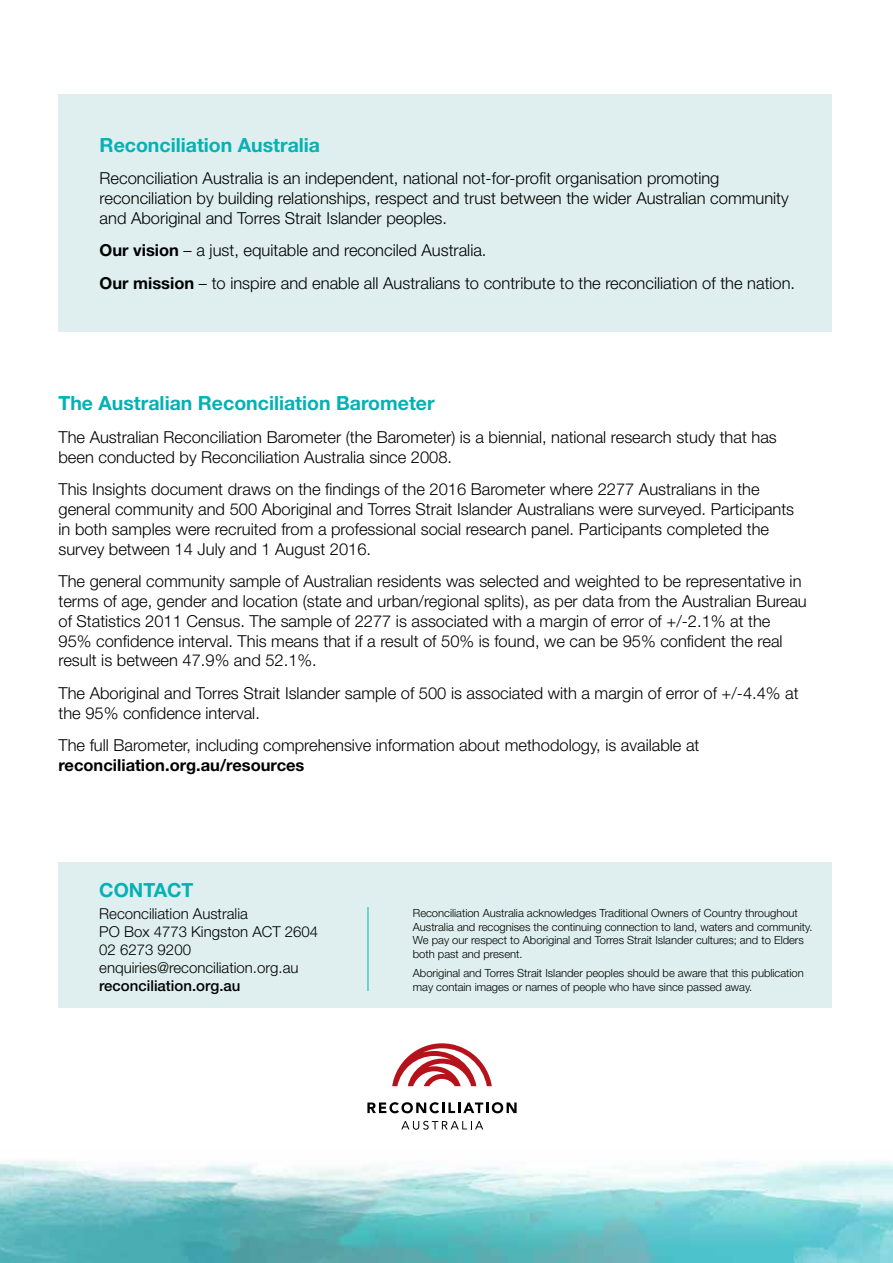
<style>
.page{position:relative;width:893px;height:1263px;background:#fff}
.page>*{position:absolute;margin:0;border:0;box-sizing:border-box;transform-origin:0 0}
.t1{font:700 19.5px "Helvetica Neue";color:#04b1b4}
.t2{font:300 16.5px/19.8px "Helvetica Neue";color:#000}
.t3{font:700 16.5px "Helvetica Neue";color:#000}
.t4{font:300 15px/18px "Helvetica Neue";color:#000}
.t5{font:500 15px "Helvetica Neue";color:#000}
.t6{font:300 11.25px/13.5px "Helvetica Neue";color:#000}
.s1{font-weight:700}
</style>
<div class="page">
<img style="left:0;top:1161px;width:893px;height:102px">
<div style="left:58px;top:863px;width:774px;height:145px;background:#dfefef"></div>
<hr style="left:368px;top:907px;width:1px;height:84px;background:#04b1b4">
<div style="left:58px;top:95px;width:774px;height:237px;background:#dfefef"></div>
<svg style="left:367px;top:1102px;width:150px;height:11px"></svg>
<svg style="left:401px;top:1121px;width:82px;height:9px"></svg>
<svg style="left:392px;top:1043px;width:100px;height:43px"></svg>
<p class="t1" style="left:100px;top:133px;width:222px">Reconciliation Australia</p>
<p class="t2" style="left:100px;top:168px;width:691px">Reconciliation Australia is an independent, national not-for-profit organisation promoting reconciliation by building relationships, respect and trust between the wider Australian community and Aboriginal and Torres Strait Islander peoples.</p>
<p class="t2" style="left:100px;top:234px;width:697px;line-height:32.5px"><span class="s1">Our vision</span> – a just, equitable and reconciled Australia.<br><span class="s1">Our mission</span> – to inspire and enable all Australians to contribute to the reconciliation of the nation.</p>
<p class="t1" style="left:58px;top:391px;width:378px">The Australian Reconciliation Barometer</p>
<p class="t2" style="left:58px;top:427px;width:720px">The Australian Reconciliation Barometer (the Barometer) is a biennial, national research study that has been conducted by Reconciliation Australia since 2008.</p>
<p class="t2" style="left:58px;top:479px;width:737px">This Insights document draws on the findings of the 2016 Barometer where 2277 Australians in the general community and 500 Aboriginal and Torres Strait Islander Australians were surveyed. Participants in both samples were recruited from a professional social research panel. Participants completed the survey between 14 July and 1 August 2016.</p>
<p class="t2" style="left:58px;top:571px;width:750px">The general community sample of Australian residents was selected and weighted to be representative in terms of age, gender and location (state and urban/regional splits), as per data from the Australian Bureau of Statistics 2011 Census. The sample of 2277 is associated with a margin of error of +/-2.1% at the 95% confidence interval. This means that if a result of 50% is found, we can be 95% confident the real result is between 47.9% and 52.1%.</p>
<p class="t2" style="left:58px;top:683px;width:742px">The Aboriginal and Torres Strait Islander sample of 500 is associated with a margin of error of +/-4.4% at the 95% confidence interval.</p>
<p class="t2" style="left:58px;top:735px;width:642px">The full Barometer, including comprehensive information about methodology, is available at</p>
<p class="t3" style="left:58px;top:755px;width:247px">reconciliation.org.au/resources</p>
<p class="t1" style="left:99px;top:878px;width:96px">CONTACT</p>
<p class="t4" style="left:99px;top:904px;width:220px">Reconciliation Australia<br>PO Box 4773 Kingston ACT 2604<br>02 6273 9200 enquiries@reconciliation.org.au</p>
<p class="t5" style="left:99px;top:977px;width:143px">reconciliation.org.au</p>
<p class="t6" style="left:413px;top:906px;width:401px">Reconciliation Australia acknowledges Traditional Owners of Country throughout Australia and recognises the continuing connection to land, waters and community.<br>We pay our respect to Aboriginal and Torres Strait Islander cultures; and to Elders both past and present.</p>
<p class="t6" style="left:413px;top:966px;width:392px">Aboriginal and Torres Strait Islander peoples should be aware that this publication may contain images or names of people who have since passed away.</p>
</div>
